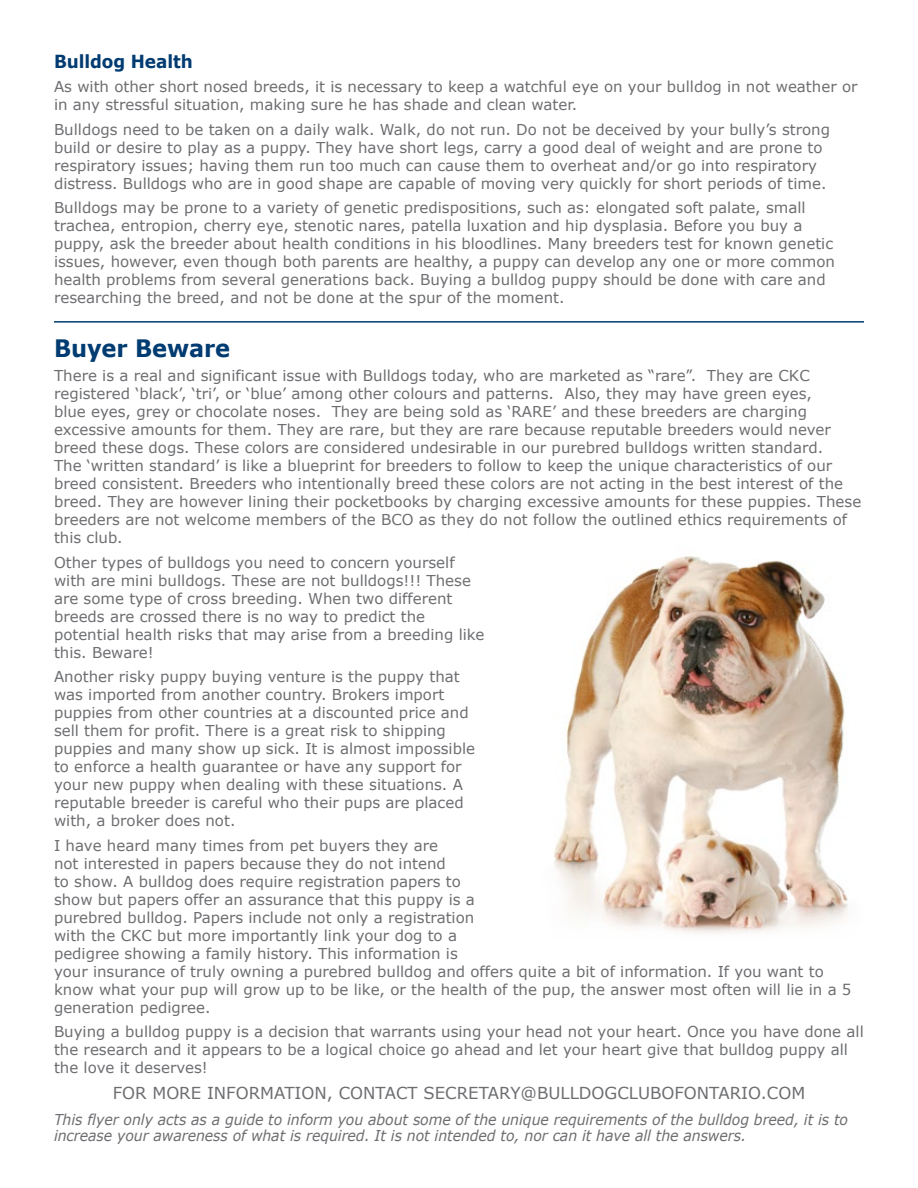
<style>
.page{position:relative;width:918px;height:1188px;background:#fff}
.page>*{position:absolute;margin:0;border:0;box-sizing:border-box;transform-origin:0 0}
.t1{font:700 24px "Verdana";letter-spacing:-.005em;color:#003b71;scale:.94 1}
.t2{font:700 18px "Verdana";letter-spacing:-.005em;color:#003b71;scale:.94 1}
.t3{font:16.5px "Verdana";color:#6d6e71}
.t4{font:15px/18px "Verdana";color:#6d6e71}
.t5{font:italic 15px/16.5px "Verdana";letter-spacing:-.005em;color:#6d6e71;scale:.94 1}
</style>
<div class="page">
<img style="left:554px;top:556px;width:294px;height:377px">
<hr style="left:54px;top:321px;width:810px;height:2px;background:#003b71">
<p class="t2" style="left:54px;top:50px;width:149px">Bulldog Health</p>
<p class="t4" style="left:54px;top:78px;width:805px">As with other short nosed breeds, it is necessary to keep a watchful eye on your bulldog in not weather or in any stressful situation, making sure he has shade and clean water.</p>
<p class="t4" style="left:54px;top:120px;width:778px">Bulldogs need to be taken on a daily walk. Walk, do not run. Do not be deceived by your bully’s strong build or desire to play as a puppy. They have short legs, carry a good deal of weight and are prone to respiratory issues; having them run too much can cause them to overheat and/or go into respiratory distress. Bulldogs who are in good shape are capable of moving very quickly for short periods of time.</p>
<p class="t4" style="left:54px;top:199px;width:783px">Bulldogs may be prone to a variety of genetic predispositions, such as: elongated soft palate, small trachea, entropion, cherry eye, stenotic nares, patella luxation and hip dysplasia. Before you buy a puppy, ask the breeder about health conditions in his bloodlines. Many breeders test for known genetic issues, however, even though both parents are healthy, a puppy can develop any one or more common health problems from several generations back. Buying a bulldog puppy should be done with care and researching the breed, and not be done at the spur of the moment.</p>
<h1 class="t1" style="left:54px;top:332px;width:189px">Buyer Beware</h1>
<p class="t4" style="left:54px;top:367px;width:809px">There is a real and significant issue with Bulldogs today, who are marketed as “rare”. They are CKC registered ‘black’, ‘tri’, or ‘blue’ among other colours and patterns. Also, they may have green eyes,<br>blue eyes, grey or chocolate noses. They are being sold as ‘RARE’ and these breeders are charging excessive amounts for them. They are rare, but they are rare because reputable breeders would never breed these dogs. These colors are considered undesirable in our purebred bulldogs written standard.<br>The ‘written standard’ is like a blueprint for breeders to follow to keep the unique characteristics of our breed consistent. Breeders who intentionally breed these colors are not acting in the best interest of the breed. They are however lining their pocketbooks by charging excessive amounts for these puppies. These breeders are not welcome members of the BCO as they do not follow the outlined ethics requirements of this club.</p>
<p class="t4" style="left:54px;top:553px;width:432px">Other types of bulldogs you need to concern yourself with are mini bulldogs. These are not bulldogs!!! These are some type of cross breeding. When two different breeds are crossed there is no way to predict the potential health risks that may arise from a breeding like this. Beware!</p>
<p class="t4" style="left:54px;top:668px;width:423px">Another risky puppy buying venture is the puppy that was imported from another country. Brokers import puppies from other countries at a discounted price and sell them for profit. There is a great risk to shipping puppies and many show up sick. It is almost impossible to enforce a health guarantee or have any support for your new puppy when dealing with these situations. A reputable breeder is careful who their pups are placed with, a broker does not.</p>
<p class="t4" style="left:54px;top:836px;width:799px">I have heard many times from pet buyers they are<br>not interested in papers because they do not intend<br>to show. A bulldog does require registration papers to<br>show but papers offer an assurance that this puppy is a<br>purebred bulldog. Papers include not only a registration<br>with the CKC but more importantly link your dog to a<br>pedigree showing a family history. This information is<br>your insurance of truly owning a purebred bulldog and offers quite a bit of information. If you want to know what your pup will grow up to be like, or the health of the pup, the answer most often will lie in a 5 generation pedigree.</p>
<p class="t4" style="left:54px;top:1023px;width:811px">Buying a bulldog puppy is a decision that warrants using your head not your heart. Once you have done all the research and it appears to be a logical choice go ahead and let your heart give that bulldog puppy all the love it deserves!</p>
<p class="t3" style="left:113px;top:1083px;width:694px">FOR MORE INFORMATION, CONTACT SECRETARY@BULLDOGCLUBOFONTARIO.COM</p>
<p class="t5" style="left:54px;top:1111px;width:846px">This flyer only acts as a guide to inform you about some of the unique requirements of the bulldog breed, it is to increase your awareness of what is required. It is not intended to, nor can it have all the answers.</p>
</div>
